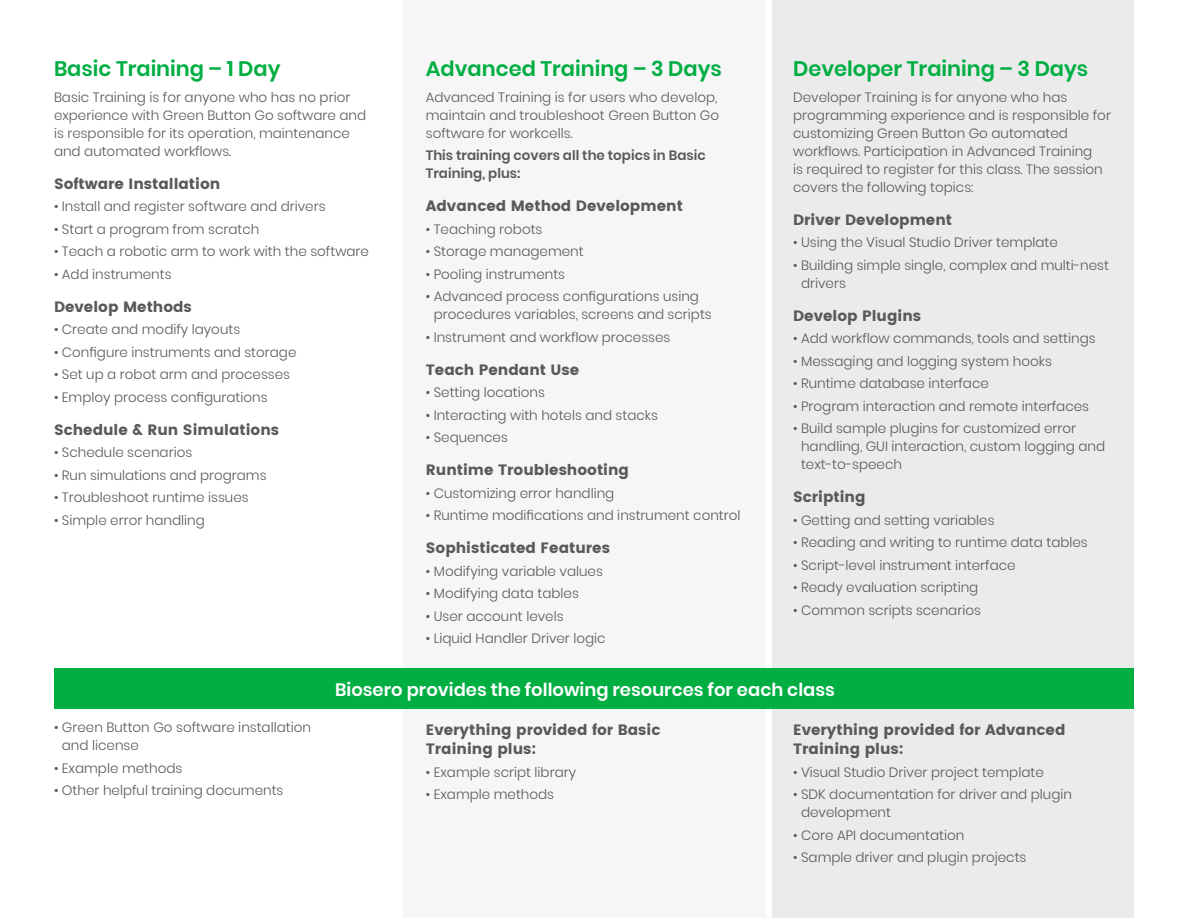
<style>
.page{position:relative;width:1188px;height:918px;background:#fff}
.page>*{position:absolute;margin:0;border:0;box-sizing:border-box;transform-origin:0 0}
.Subhead_2{font:600 21px "Poppins";color:#00ae42}
.Subhead_2-2{font:600 18px "Poppins";color:#fff}
.Subhead_3{font:15px/19.5px "Poppins";color:#58595b}
.Copy{font:300 13.5px/18px "Poppins";color:#58595b}
.Copy-2{font:600 13.5px/18px "Poppins";color:#58595b}
</style>
<div class="page">
<div style="left:772px;top:0;width:362px;height:918px;background:#ebebec"></div>
<div style="left:404px;top:0;width:362px;height:918px;background:#f6f6f6"></div>
<div style="left:54px;top:668px;width:1080px;height:41px;background:#00ae42"></div>
<p class="Subhead_2" style="left:54px;top:57px;width:228px">Basic Training – 1 Day</p>
<p class="Copy" style="left:54px;top:88px;width:314px">Basic Training is for anyone who has no prior experience with Green Button Go software and is responsible for its operation, maintenance and automated workflows.</p>
<p class="Subhead_3" style="left:54px;top:174px;width:168px">Software Installation</p>
<p class="Copy" style="left:54px;top:197px;width:273px">• Install and register software and drivers</p>
<p class="Copy" style="left:54px;top:220px;width:207px">• Start a program from scratch</p>
<p class="Copy" style="left:54px;top:242px;width:317px">• Teach a robotic arm to work with the software</p>
<p class="Copy" style="left:54px;top:265px;width:119px">• Add instruments</p>
<p class="Subhead_3" style="left:54px;top:297px;width:139px">Develop Methods</p>
<p class="Copy" style="left:54px;top:320px;width:188px">• Create and modify layouts</p>
<p class="Copy" style="left:54px;top:343px;width:244px">• Configure instruments and storage</p>
<p class="Copy" style="left:54px;top:365px;width:238px">• Set up a robot arm and processes</p>
<p class="Copy" style="left:54px;top:388px;width:215px">• Employ process configurations</p>
<p class="Subhead_3" style="left:54px;top:420px;width:227px">Schedule &amp; Run Simulations</p>
<p class="Copy" style="left:54px;top:443px;width:140px">• Schedule scenarios</p>
<p class="Copy" style="left:54px;top:466px;width:214px">• Run simulations and programs</p>
<p class="Copy" style="left:54px;top:488px;width:196px">• Troubleshoot runtime issues</p>
<p class="Copy" style="left:54px;top:511px;width:152px">• Simple error handling</p>
<p class="Subhead_2" style="left:426px;top:57px;width:298px">Advanced Training – 3 Days</p>
<p class="Copy" style="left:426px;top:88px;width:295px">Advanced Training is for users who develop, maintain and troubleshoot Green Button Go software for workcells.</p>
<p class="Copy-2" style="left:426px;top:146px;width:281px">This training covers all the topics in Basic<br>Training, plus:</p>
<p class="Subhead_3" style="left:426px;top:196px;width:259px">Advanced Method Development</p>
<p class="Copy" style="left:426px;top:220px;width:118px">• Teaching robots</p>
<p class="Copy" style="left:426px;top:242px;width:159px">• Storage management</p>
<p class="Copy" style="left:426px;top:265px;width:141px">• Pooling instruments</p>
<p class="Copy" style="left:434px;top:287px;width:280px;text-indent:-8px">• Advanced process configurations using procedures variables, screens and scripts</p>
<p class="Copy" style="left:426px;top:328px;width:246px">• Instrument and workflow processes</p>
<p class="Subhead_3" style="left:426px;top:360px;width:155px">Teach Pendant Use</p>
<p class="Copy" style="left:426px;top:383px;width:121px">• Setting locations</p>
<p class="Copy" style="left:426px;top:406px;width:234px">• Interacting with hotels and stacks</p>
<p class="Copy" style="left:426px;top:428px;width:84px">• Sequences</p>
<p class="Subhead_3" style="left:426px;top:460px;width:205px">Runtime Troubleshooting</p>
<p class="Copy" style="left:426px;top:484px;width:190px">• Customizing error handling</p>
<p class="Copy" style="left:426px;top:506px;width:316px">• Runtime modifications and instrument control</p>
<p class="Subhead_3" style="left:426px;top:538px;width:186px">Sophisticated Features</p>
<p class="Copy" style="left:426px;top:562px;width:179px">• Modifying variable values</p>
<p class="Copy" style="left:426px;top:584px;width:155px">• Modifying data tables</p>
<p class="Copy" style="left:426px;top:607px;width:139px">• User account levels</p>
<p class="Copy" style="left:426px;top:629px;width:181px">• Liquid Handler Driver logic</p>
<p class="Subhead_2" style="left:793px;top:57px;width:297px">Developer Training – 3 Days</p>
<p class="Copy" style="left:793px;top:88px;width:319px">Developer Training is for anyone who has programming experience and is responsible for customizing Green Button Go automated workflows. Participation in Advanced Training<br>is required to register for this class. The session covers the following topics:</p>
<p class="Subhead_3" style="left:793px;top:210px;width:160px">Driver Development</p>
<p class="Copy" style="left:793px;top:233px;width:266px">• Using the Visual Studio Driver template</p>
<p class="Copy" style="left:801px;top:256px;width:309px;text-indent:-8px">• Building simple single, complex and multi-nest drivers</p>
<p class="Subhead_3" style="left:793px;top:306px;width:130px">Develop Plugins</p>
<p class="Copy" style="left:793px;top:329px;width:304px">• Add workflow commands, tools and settings</p>
<p class="Copy" style="left:793px;top:352px;width:260px">• Messaging and logging system hooks</p>
<p class="Copy" style="left:793px;top:374px;width:197px">• Runtime database interface</p>
<p class="Copy" style="left:793px;top:397px;width:297px">• Program interaction and remote interfaces</p>
<p class="Copy" style="left:801px;top:419px;width:306px;text-indent:-8px">• Build sample plugins for customized error handling, GUI interaction, custom logging and text-to-speech</p>
<p class="Subhead_3" style="left:793px;top:487px;width:74px">Scripting</p>
<p class="Copy" style="left:793px;top:511px;width:203px">• Getting and setting variables</p>
<p class="Copy" style="left:793px;top:533px;width:296px">• Reading and writing to runtime data tables</p>
<p class="Copy" style="left:793px;top:556px;width:224px">• Script-level instrument interface</p>
<p class="Copy" style="left:793px;top:578px;width:187px">• Ready evaluation scripting</p>
<p class="Copy" style="left:793px;top:601px;width:189px">• Common scripts scenarios</p>
<p class="Copy" style="left:62px;top:718px;width:251px;text-indent:-8px">• Green Button Go software installation and license</p>
<p class="Copy" style="left:54px;top:759px;width:130px">• Example methods</p>
<p class="Copy" style="left:54px;top:781px;width:231px">• Other helpful training documents</p>
<p class="Subhead_2-2" style="left:335px;top:680px;width:501px">Biosero provides the following resources for each class</p>
<p class="Subhead_3" style="left:426px;top:720px;width:236px">Everything provided for Basic<br>Training plus:</p>
<p class="Copy" style="left:426px;top:763px;width:152px">• Example script library</p>
<p class="Copy" style="left:426px;top:785px;width:130px">• Example methods</p>
<p class="Subhead_3" style="left:793px;top:720px;width:274px">Everything provided for Advanced<br>Training plus:</p>
<p class="Copy" style="left:793px;top:763px;width:252px">• Visual Studio Driver project template</p>
<p class="Copy" style="left:801px;top:785px;width:272px;text-indent:-8px">• SDK documentation for driver and plugin development</p>
<p class="Copy" style="left:793px;top:826px;width:173px">• Core API documentation</p>
<p class="Copy" style="left:793px;top:848px;width:235px">• Sample driver and plugin projects</p>
</div>
